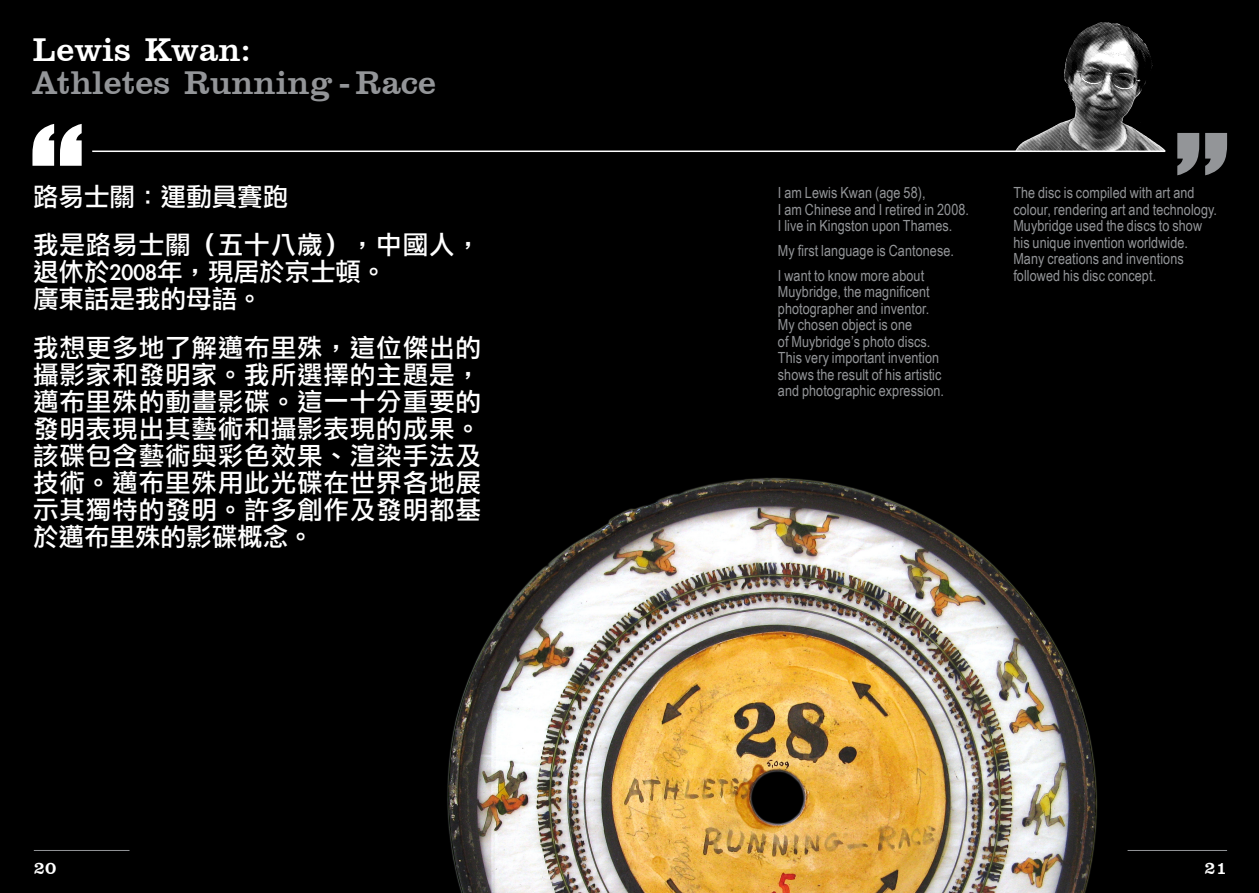
<style>
.page{position:relative;width:1259px;height:893px;background:#000}
.page>*{position:absolute;margin:0;border:0;box-sizing:border-box;transform-origin:0 0}
.t1{font:33.75px "Clarendon BT";color:#939598}
.t2{font:33.75px "Clarendon BT";color:#fff}
.t3{font:25.5px/27px "Li Gothic Med";letter-spacing:.035em;color:#fff;text-align:justify}
.t4{font:25.5px/27px "Li Gothic Med";color:#fff}
.t5{font:18px "Clarendon BT";color:#fff}
.New_Grey_English{font:15.3px/16.5px "Arial Narrow";letter-spacing:.005em;color:#939598}
</style>
<div class="page">
<hr style="left:34px;top:850px;width:95px;height:1px;background:#939598">
<hr style="left:1127px;top:850px;width:100px;height:1px;background:#939598">
<img style="left:447px;top:477px;width:681px;height:416px">
<hr style="left:92px;top:151px;width:1073px;height:1px;background:#fff">
<svg style="left:1177px;top:133px;width:50px;height:42px"></svg>
<svg style="left:32px;top:124px;width:50px;height:42px"></svg>
<img style="left:1003px;top:22px;width:177px;height:129px">
<p class="t2" style="left:33px;top:28px;width:219px">Lewis Kwan:</p>
<p class="t1" style="left:33px;top:62px;width:405px">Athletes Running - Race</p>
<p class="t4" style="left:33px;top:183px;width:256px">路易士關：運動員賽跑</p>
<p class="t4" style="left:33px;top:232px;width:449px">我是路易士關（五十八歲），中國人，退休於2008年，現居於京士頓。</p>
<p class="t4" style="left:33px;top:286px;width:231px">廣東話是我的母語。</p>
<p class="t3" style="left:33px;top:334px;width:449px">我想更多地了解邁布里殊，這位傑出的攝影家和發明家。我所選擇的主題是，邁布里殊的動畫影碟。這一十分重要的發明表現出其藝術和攝影表現的成果。該碟包含藝術與彩色效果、渲染手法及技術。邁布里殊用此光碟在世界各地展示其獨特的發明。許多創作及發明都基於邁布里殊的影碟概念。</p>
<p class="New_Grey_English" style="left:778px;top:184px;width:193px">I am Lewis Kwan (age 58),<br>I am Chinese and I retired in 2008.<br>I live in Kingston upon Thames.</p>
<p class="New_Grey_English" style="left:778px;top:242px;width:177px">My first language is Cantonese.</p>
<p class="New_Grey_English" style="left:778px;top:267px;width:168px">I want to know more about<br>Muybridge, the magnificent photographer and inventor.<br>My chosen object is one<br>of Muybridge’s photo discs.<br>This very important invention shows the result of his artistic and photographic expression.</p>
<p class="New_Grey_English" style="left:1013px;top:184px;width:205px">The disc is compiled with art and colour, rendering art and technology.<br>Muybridge used the discs to show his unique invention worldwide.<br>Many creations and inventions followed his disc concept.</p>
<p class="t5" style="left:34px;top:857px;width:24px">20</p>
<p class="t5" style="left:1204px;top:857px;width:24px">21</p>
</div>
